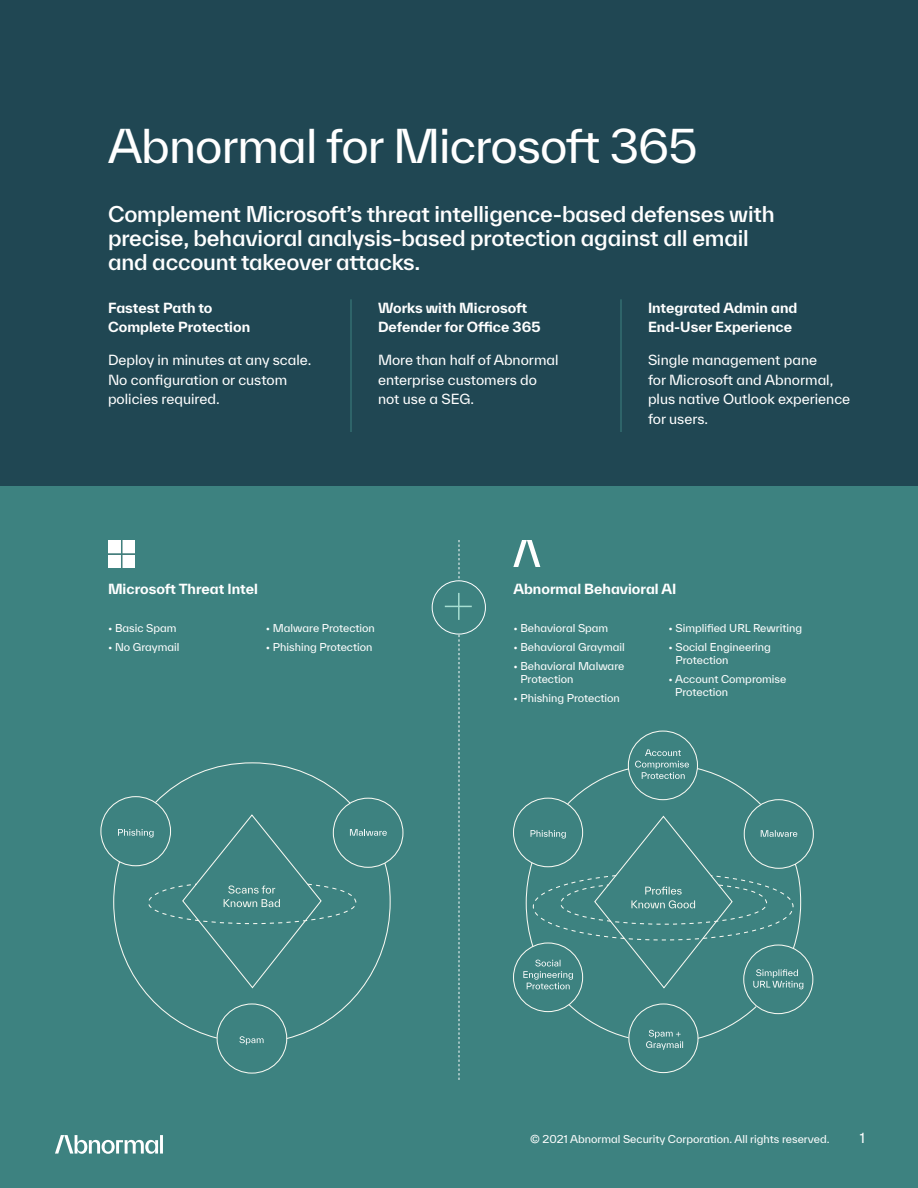
<style>
.page{position:relative;width:918px;height:1188px;background:#fff}
.page>*{position:absolute;margin:0;border:0;box-sizing:border-box;transform-origin:0 0}
.t1{font:45px "TWK Everett";letter-spacing:-.02em;color:#fff}
.t2{font:500 21px/24px "TWK Everett";letter-spacing:-.01em;color:#fff}
.t3{font:13.5px/19.5px "TWK Everett";color:#fff}
.t4{font:700 13.5px/19.5px "TWK Everett";color:#fff}
.t5{font:10.5px/12.6px "TWK Everett";color:#fff}
</style>
<div class="page">
<div style="left:0;top:432px;width:918px;height:756px;background:#3d8280"></div>
<div style="left:0;top:0;width:918px;height:486px;background:#204753"></div>
<svg style="left:154px;top:762px;width:197px;height:43px"></svg>
<svg style="left:113px;top:813px;width:278px;height:232px"></svg>
<svg style="left:55px;top:1135px;width:108px;height:19px"></svg>
<svg style="left:568px;top:1003px;width:60px;height:35px"></svg>
<svg style="left:699px;top:1005px;width:59px;height:34px"></svg>
<svg style="left:696px;top:768px;width:66px;height:38px"></svg>
<div style="left:628px;top:1003px;width:71px;height:70px;border:1px solid #f8f9f2;border-radius:50%"></div>
<svg style="left:566px;top:749px;width:123px;height:56px"></svg>
<svg style="left:523px;top:815px;width:280px;height:174px"></svg>
<svg style="left:646px;top:1030px;width:37px;height:20px"></svg>
<svg style="left:513px;top:540px;width:27px;height:27px"></svg>
<svg style="left:445px;top:540px;width:27px;height:540px"></svg>
<img style="left:108px;top:540px;width:27px;height:27px">
<hr style="left:351px;top:299px;width:1px;height:133px;background:#3d8280">
<hr style="left:621px;top:299px;width:1px;height:133px;background:#3d8280">
<h1 class="t1" style="left:108px;top:114px;width:591px">Abnormal for Microsoft 365</h1>
<h2 class="t2" style="left:108px;top:202px;width:668px">Complement Microsoft’s threat intelligence-based defenses with precise, behavioral analysis-based protection against all email and account takeover attacks.</h2>
<p class="t4" style="left:108px;top:298px;width:144px">Fastest Path to<br>Complete Protection</p>
<p class="t3" style="left:108px;top:350px;width:205px">Deploy in minutes at any scale.<br>No configuration or custom policies required.</p>
<p class="t4" style="left:378px;top:298px;width:164px">Works with Microsoft<br>Defender for Office 365</p>
<p class="t3" style="left:378px;top:350px;width:182px">More than half of Abnormal enterprise customers do not use a SEG.</p>
<p class="t4" style="left:648px;top:298px;width:151px">Integrated Admin and<br>End-User Experience</p>
<p class="t3" style="left:648px;top:350px;width:204px">Single management pane<br>for Microsoft and Abnormal, plus native Outlook experience for users.</p>
<p class="t4" style="left:108px;top:579px;width:151px">Microsoft Threat Intel</p>
<p class="t4" style="left:513px;top:579px;width:165px">Abnormal Behavioral AI</p>
<p class="t5" style="left:513px;top:621px;width:96px">• Behavioral Spam</p>
<p class="t5" style="left:513px;top:641px;width:113px">• Behavioral Graymail</p>
<p class="t5" style="left:520px;top:660px;width:105px;text-indent:-7px">• Behavioral Malware<br>Protection</p>
<p class="t5" style="left:513px;top:692px;width:108px">• Phishing Protection</p>
<p class="t5" style="left:108px;top:621px;width:70px">• Basic Spam</p>
<p class="t5" style="left:108px;top:641px;width:73px">• No Graymail</p>
<p class="t5" style="left:668px;top:621px;width:135px">• Simplified URL Rewriting</p>
<p class="t5" style="left:675px;top:641px;width:97px;text-indent:-7px">• Social Engineering<br>Protection</p>
<p class="t5" style="left:675px;top:673px;width:113px;text-indent:-7px">• Account Compromise<br>Protection</p>
<p class="t5" style="left:266px;top:621px;width:111px">• Malware Protection</p>
<p class="t5" style="left:266px;top:641px;width:108px">• Phishing Protection</p>
<p class="t5" style="left:530px;top:1133px;width:301px">© 2021 Abnormal Security Corporation. All rights reserved.</p>
<p class="t3" style="left:860px;top:1128px;width:7px">1</p>
</div>
